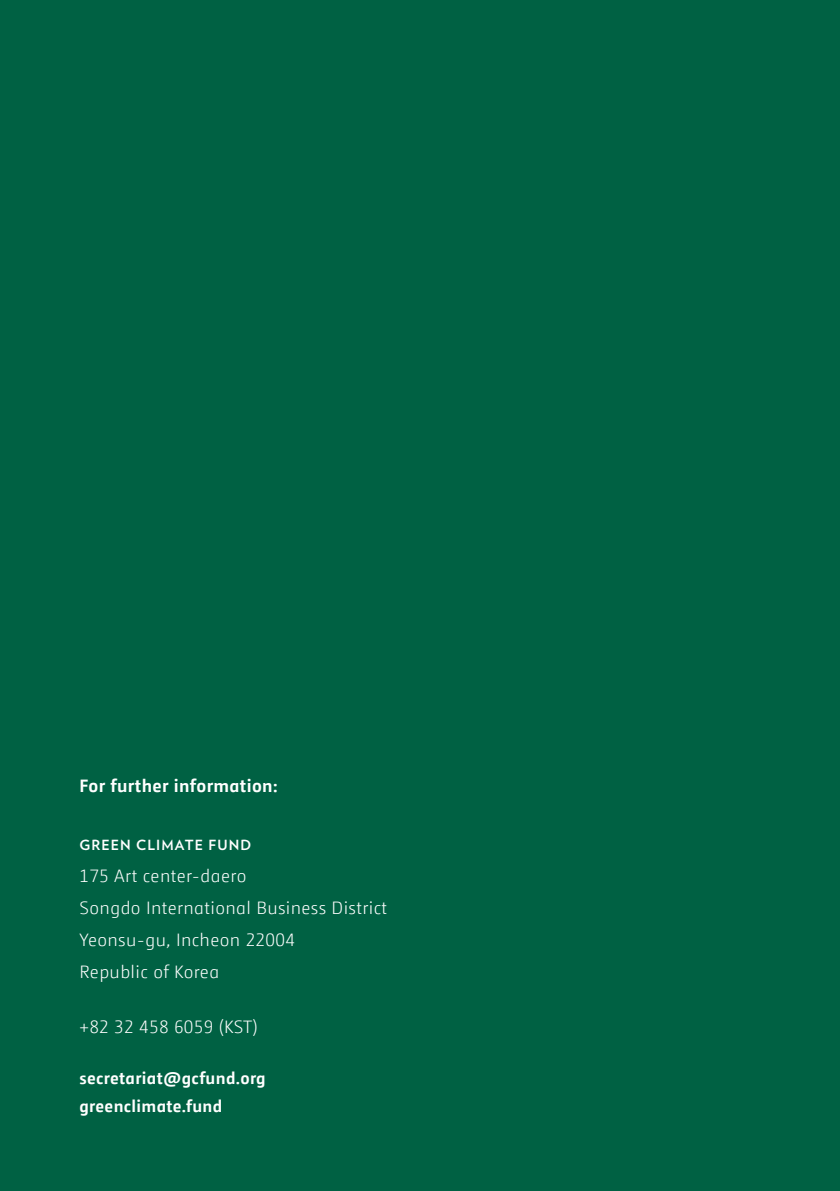
<style>
.page{position:relative;width:840px;height:1191px;background:#fff}
.page>*{position:absolute;margin:0;border:0;box-sizing:border-box;transform-origin:0 0}
.t1{font:300 18px/32px "GCF Camingo";letter-spacing:.02em;color:#fff}
.t2{font:700 18px "GCF Camingo";letter-spacing:.02em;color:#fff}
.t3{font:700 17px/28px "GCF Camingo";letter-spacing:.02em;color:#fff}
.t4{font:700 14px "Verlag";letter-spacing:.08em;color:#fff}
</style>
<div class="page">
<div style="left:0;top:0;width:839px;height:1191px;background:#006143"></div>
<p class="t2" style="left:79px;top:774px;width:199px">For further information:</p>
<p class="t4" style="left:79px;top:834px;width:173px">GREEN CLIMATE FUND</p>
<p class="t1" style="left:79px;top:859px;width:309px">175 Art center-daero<br>Songdo International Business District<br>Yeonsu-gu, Incheon 22004<br>Republic of Korea</p>
<p class="t1" style="left:79px;top:1010px;width:180px">+82 32 458 6059 (KST)</p>
<p class="t3" style="left:79px;top:1063px;width:188px">secretariat@gcfund.org greenclimate.fund</p>
</div>
